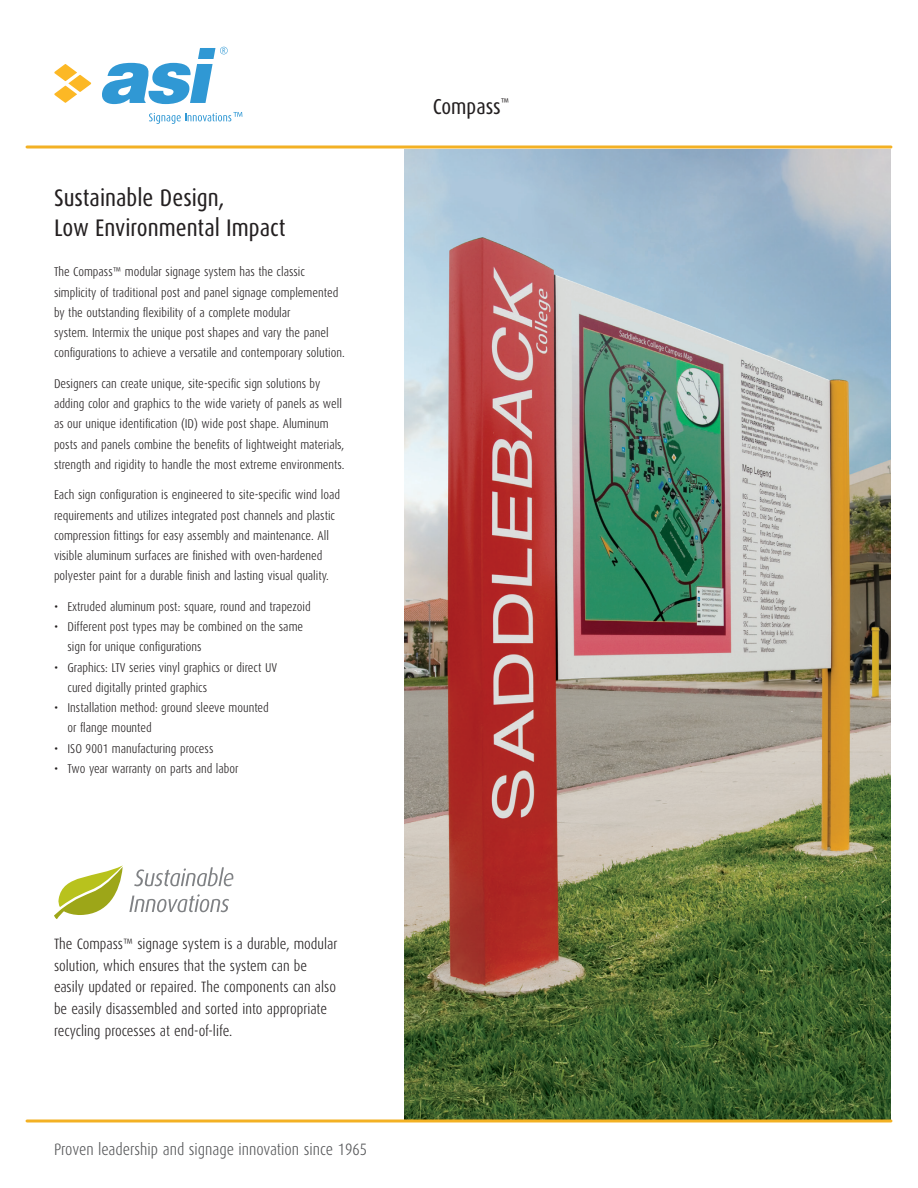
<style>
.page{position:relative;width:918px;height:1188px;background:#fff}
.page>*{position:absolute;margin:0;border:0;box-sizing:border-box;transform-origin:0 0}
.MOD_Body_Header{font:24px/30px "Dax Condensed";color:#231f20}
.MOD_Title{font:21.6px "Dax Condensed";color:#231f20}
.t1{font:300 16.5px "Dax Condensed";color:#57585a}
.PP_Green_Text{font:300 15px/21.8px "Dax Condensed";color:#231f20}
.MOD_Body_Copy{font:300 12.75px/20.2px "Dax Condensed";color:#231f20}
</style>
<div class="page">
<svg style="left:54px;top:865px;width:69px;height:54px"></svg>
<svg style="left:134px;top:867px;width:99px;height:19px"></svg>
<svg style="left:129px;top:894px;width:100px;height:18px"></svg>
<img style="left:405px;top:148px;width:486px;height:971px">
<svg style="left:54px;top:64px;width:38px;height:39px"></svg>
<svg style="left:102px;top:47px;width:126px;height:57px"></svg>
<svg style="left:149px;top:112px;width:93px;height:12px"></svg>
<hr style="left:27px;top:146px;width:864px;height:2px;background:#f3b124">
<hr style="left:27px;top:1119px;width:864px;height:3px;background:#f3b124">
<p class="MOD_Body_Header" style="left:54px;top:183px;width:233px">Sustainable Design,<br>Low Environmental Impact</p>
<p class="MOD_Body_Copy" style="left:54px;top:262px;width:292px">The Compass™ modular signage system has the classic simplicity of traditional post and panel signage complemented by the outstanding flexibility of a complete modular<br>system. Intermix the unique post shapes and vary the panel configurations to achieve a versatile and contemporary solution.</p>
<p class="MOD_Body_Copy" style="left:54px;top:374px;width:292px">Designers can create unique, site-specific sign solutions by adding color and graphics to the wide variety of panels as well as our unique identification (ID) wide post shape. Aluminum posts and panels combine the benefits of lightweight materials, strength and rigidity to handle the most extreme environments.</p>
<p class="MOD_Body_Copy" style="left:54px;top:485px;width:288px">Each sign configuration is engineered to site-specific wind load requirements and utilizes integrated post channels and plastic compression fittings for easy assembly and maintenance. All visible aluminum surfaces are finished with oven-hardened polyester paint for a durable finish and lasting visual quality.</p>
<p class="MOD_Body_Copy" style="left:54px;top:597px;width:258px">• Extruded aluminum post: square, round and trapezoid</p>
<p class="MOD_Body_Copy" style="left:68px;top:617px;width:237px;text-indent:-14px">• Different post types may be combined on the same sign for unique configurations</p>
<p class="MOD_Body_Copy" style="left:68px;top:657px;width:211px;text-indent:-14px">• Graphics: LTV series vinyl graphics or direct UV cured digitally printed graphics</p>
<p class="MOD_Body_Copy" style="left:68px;top:698px;width:203px;text-indent:-14px">• Installation method: ground sleeve mounted or flange mounted</p>
<p class="MOD_Body_Copy" style="left:54px;top:738px;width:161px">• ISO 9001 manufacturing process</p>
<p class="MOD_Body_Copy" style="left:54px;top:759px;width:186px">• Two year warranty on parts and labor</p>
<p class="PP_Green_Text" style="left:54px;top:933px;width:285px">The Compass™ signage system is a durable, modular solution, which ensures that the system can be easily updated or repaired. The components can also be easily disassembled and sorted into appropriate recycling processes at end-of-life.</p>
<p class="t1" style="left:54px;top:1140px;width:315px">Proven leadership and signage innovation since 1965</p>
<p class="MOD_Title" style="left:433px;top:95px;width:78px">Compass<sup>™</sup></p>
</div>
